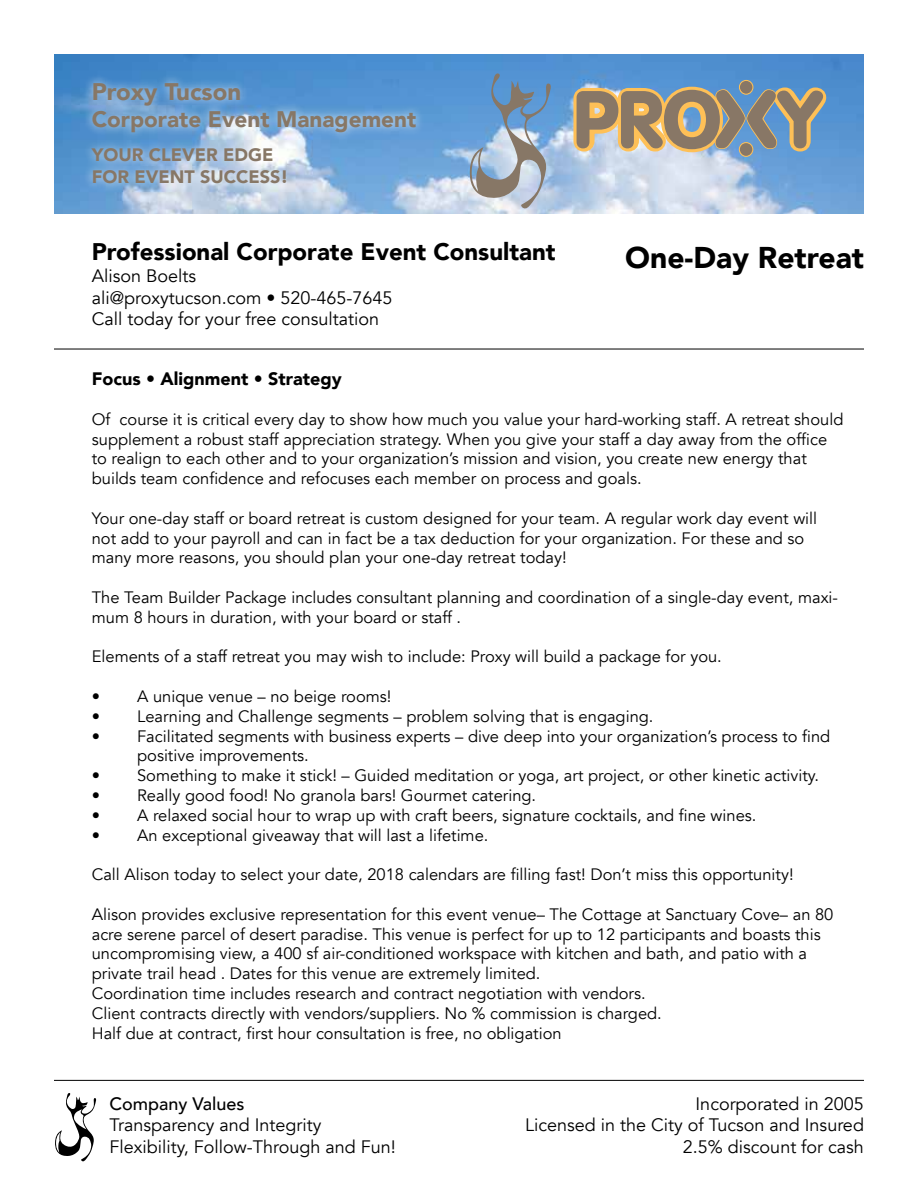
<style>
.page{position:relative;width:918px;height:1188px;background:#fff}
.page>*{position:absolute;margin:0;border:0;box-sizing:border-box;transform-origin:0 0}
.t1{font:900 30px "Avenir";color:#000}
.t2{font:900 24px "Avenir";color:#000}
.t3{font:900 24px "Avenir";color:#877766}
.t4{font:900 22.5px "Avenir";color:#877766}
.t5{font:18px/21.6px "Avenir";color:#000}
.t6{font:900 18px/21.6px "Avenir";color:#877766}
.t7{font:900 18px "Avenir";color:#000}
.t8{font:500 18px "Avenir";color:#000}
.t9{font:16.5px/19.8px "Avenir";color:#000}
</style>
<div class="page">
<img style="left:54px;top:54px;width:810px;height:160px">
<div style="left:83px;top:73px;width:342px;height:120px;background:#fff;opacity:.75"></div>
<hr style="left:54px;top:349px;width:810px;height:1px;background:#000">
<hr style="left:54px;top:1080px;width:810px;height:1px;background:#000">
<div style="left:739px;top:80px;width:14px;height:15px;border:3px solid #fec057;border-radius:50%"></div>
<svg style="left:569px;top:82px;width:264px;height:76px;background:#969792"></svg>
<div style="left:740px;top:81px;width:12px;height:13px;background:#876;border-radius:50%"></div>
<svg style="left:470px;top:73px;width:81px;height:135px;background:#8ba6c2"></svg>
<svg style="left:55px;top:1093px;width:41px;height:68px"></svg>
<h2 class="t3" style="left:92px;top:71px;width:151px">Proxy Tucson</h2>
<h3 class="t4" style="left:92px;top:99px;width:326px">Corporate Event Management</h3>
<p class="t6" style="left:92px;top:144px;width:198px">YOUR CLEVER EDGE<br>FOR EVENT SUCCESS!</p>
<h2 class="t2" style="left:92px;top:231px;width:465px">Professional Corporate Event Consultant</h2>
<p class="t5" style="left:92px;top:265px;width:302px">Alison Boelts<br>ali@proxytucson.com • 520-465-7645<br>Call today for your free consultation</p>
<h1 class="t1" style="left:625px;top:231px;width:240px">One-Day Retreat</h1>
<p class="t7" style="left:92px;top:364px;width:251px">Focus • Alignment • Strategy</p>
<p class="t9" style="left:92px;top:410px;width:753px">Of course it is critical every day to show how much you value your hard-working staff. A retreat should supplement a robust staff appreciation strategy. When you give your staff a day away from the office to realign to each other and to your organization’s mission and vision, you create new energy that builds team confidence and refocuses each member on process and goals.</p>
<p class="t9" style="left:92px;top:509px;width:727px">Your one-day staff or board retreat is custom designed for your team. A regular work day event will not add to your payroll and can in fact be a tax deduction for your organization. For these and so many more reasons, you should plan your one-day retreat today!</p>
<p class="t9" style="left:92px;top:588px;width:748px">The Team Builder Package includes consultant planning and coordination of a single-day event, maxi&shy;mum 8 hours in duration, with your board or staff .</p>
<p class="t9" style="left:92px;top:647px;width:632px">Elements of a staff retreat you may wish to include: Proxy will build a package for you.</p>
<p class="t9" style="left:92px;top:687px;width:301px">• A unique venue – no beige rooms!</p>
<p class="t9" style="left:92px;top:707px;width:563px">• Learning and Challenge segments – problem solving that is engaging.</p>
<p class="t9" style="left:137px;top:726px;width:695px;text-indent:-45px">• Facilitated segments with business experts – dive deep into your organization’s process to find positive improvements.</p>
<p class="t9" style="left:92px;top:766px;width:729px">• Something to make it stick! – Guided meditation or yoga, art project, or other kinetic activity.</p>
<p class="t9" style="left:92px;top:786px;width:446px">• Really good food! No granola bars! Gourmet catering.</p>
<p class="t9" style="left:92px;top:806px;width:666px">• A relaxed social hour to wrap up with craft beers, signature cocktails, and fine wines.</p>
<p class="t9" style="left:92px;top:825px;width:398px">• An exceptional giveaway that will last a lifetime.</p>
<p class="t9" style="left:92px;top:865px;width:703px">Call Alison today to select your date, 2018 calendars are filling fast! Don’t miss this opportunity!</p>
<p class="t9" style="left:92px;top:905px;width:743px">Alison provides exclusive representation for this event venue– The Cottage at Sanctuary Cove– an 80 acre serene parcel of desert paradise. This venue is perfect for up to 12 participants and boasts this uncompromising view, a 400 sf air-conditioned workspace with kitchen and bath, and patio with a private trail head . Dates for this venue are extremely limited.<br>Coordination time includes research and contract negotiation with vendors.<br>Client contracts directly with vendors/suppliers. No % commission is charged.<br>Half due at contract, first hour consultation is free, no obligation</p>
<p class="t8" style="left:109px;top:1088px;width:137px">Company Values</p>
<p class="t5" style="left:109px;top:1115px;width:288px">Transparency and Integrity<br>Flexibility, Follow-Through and Fun!</p>
<p class="t5" style="left:525px;top:1093px;width:340px;text-align:right">Incorporated in 2005<br>Licensed in the City of Tucson and Insured<br>2.5% discount for cash</p>
</div>
